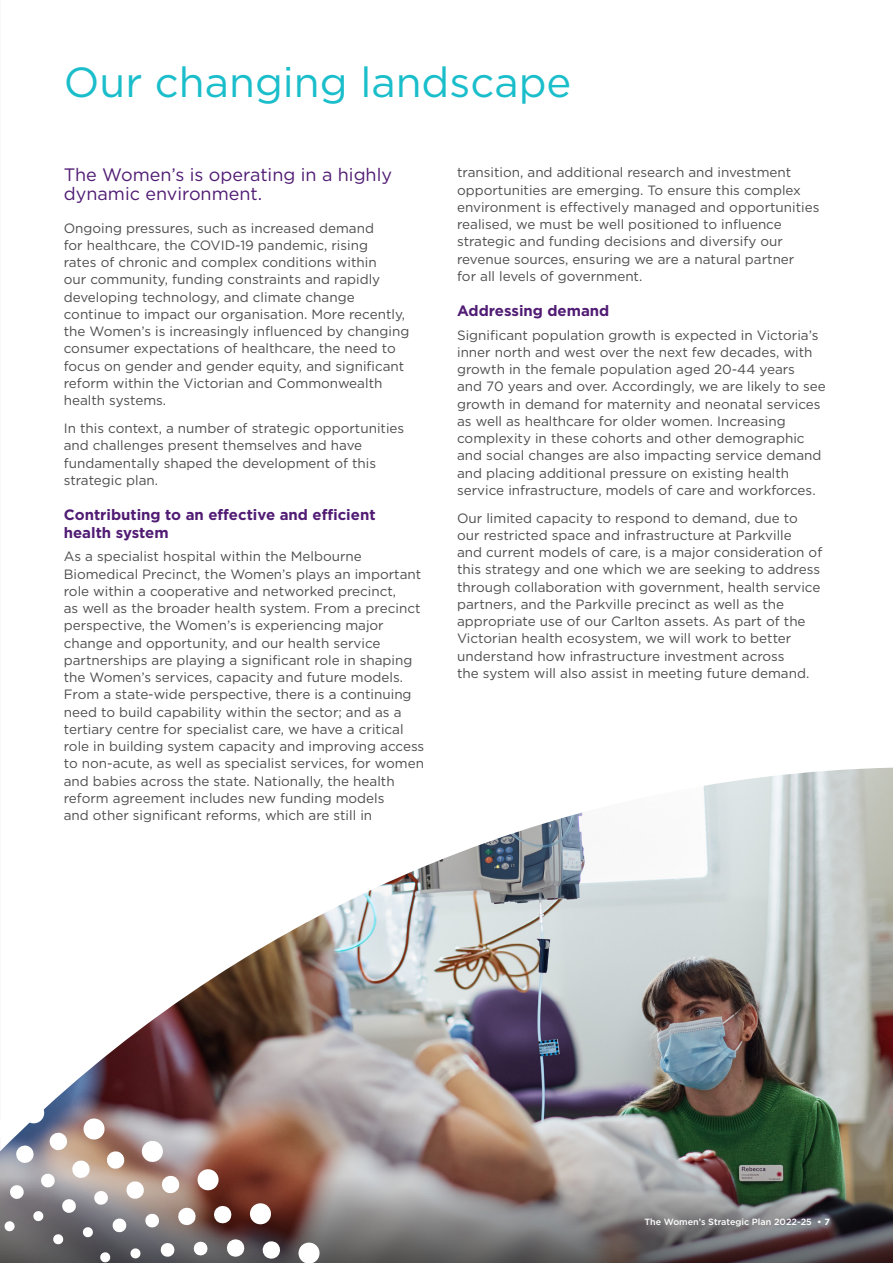
<style>
.page{position:relative;width:893px;height:1263px;background:#fff}
.page>*{position:absolute;margin:0;border:0;box-sizing:border-box;transform-origin:0 0}
.H2_Pg_Heading_L1{font:42px "Gotham";color:#1abecb}
.H3_IntroPara{font:18px/19.5px "Gotham";color:#511c74}
.H4_Subheading_L1{font:700 15px/18px "Gotham";color:#511c74}
.P_BODY{font:13.5px/17.2px "Gotham";color:#4d4d4f}
.H1-PAGE_INFO-R{font:500 9px "Gotham";color:#fff}
.s1{font-weight:700}
</style>
<div class="page">
<img style="left:67px;top:767px;width:826px;height:496px">
<img style="left:0;top:1089px;width:489px;height:174px">
<h2 class="H2_Pg_Heading_L1" style="left:64px;top:56px;width:509px">Our changing landscape</h2>
<h3 class="H3_IntroPara" style="left:64px;top:164px;width:330px">The Women’s is operating in a highly dynamic environment.</h3>
<p class="P_BODY" style="left:64px;top:219px;width:347px">Ongoing pressures, such as increased demand<br>for healthcare, the COVID-19 pandemic, rising<br>rates of chronic and complex conditions within<br>our community, funding constraints and rapidly developing technology, and climate change continue to impact our organisation. More recently, the Women’s is increasingly influenced by changing consumer expectations of healthcare, the need to focus on gender and gender equity, and significant reform within the Victorian and Commonwealth health systems.</p>
<p class="P_BODY" style="left:64px;top:419px;width:342px">In this context, a number of strategic opportunities and challenges present themselves and have fundamentally shaped the development of this strategic plan.</p>
<h4 class="H4_Subheading_L1" style="left:64px;top:505px;width:313px">Contributing to an effective and efficient health system</h4>
<p class="P_BODY" style="left:64px;top:548px;width:362px">As a specialist hospital within the Melbourne Biomedical Precinct, the Women’s plays an important role within a cooperative and networked precinct,<br>as well as the broader health system. From a precinct perspective, the Women’s is experiencing major change and opportunity, and our health service partnerships are playing a significant role in shaping the Women’s services, capacity and future models.<br>From a state-wide perspective, there is a continuing need to build capability within the sector; and as a tertiary centre for specialist care, we have a critical role in building system capacity and improving access to non-acute, as well as specialist services, for women and babies across the state. Nationally, the health reform agreement includes new funding models<br>and other significant reforms, which are still in</p>
<p class="P_BODY" style="left:457px;top:164px;width:364px">transition, and additional research and investment opportunities are emerging. To ensure this complex environment is effectively managed and opportunities realised, we must be well positioned to influence strategic and funding decisions and diversify our revenue sources, ensuring we are a natural partner<br>for all levels of government.</p>
<h4 class="H4_Subheading_L1" style="left:457px;top:301px;width:154px">Addressing demand</h4>
<p class="P_BODY" style="left:457px;top:326px;width:370px">Significant population growth is expected in Victoria’s inner north and west over the next few decades, with growth in the female population aged 20-44 years<br>and 70 years and over. Accordingly, we are likely to see growth in demand for maternity and neonatal services as well as healthcare for older women. Increasing complexity in these cohorts and other demographic and social changes are also impacting service demand and placing additional pressure on existing health service infrastructure, models of care and workforces.</p>
<p class="P_BODY" style="left:457px;top:509px;width:367px">Our limited capacity to respond to demand, due to our restricted space and infrastructure at Parkville<br>and current models of care, is a major consideration of this strategy and one which we are seeking to address through collaboration with government, health service partners, and the Parkville precinct as well as the appropriate use of our Carlton assets. As part of the Victorian health ecosystem, we will work to better understand how infrastructure investment across<br>the system will also assist in meeting future demand.</p>
<h1 class="H1-PAGE_INFO-R" style="left:644px;top:1216px;width:187px">The Women’s Strategic Plan 2022-25 <span class="s1">• 7</span></h1>
</div>
